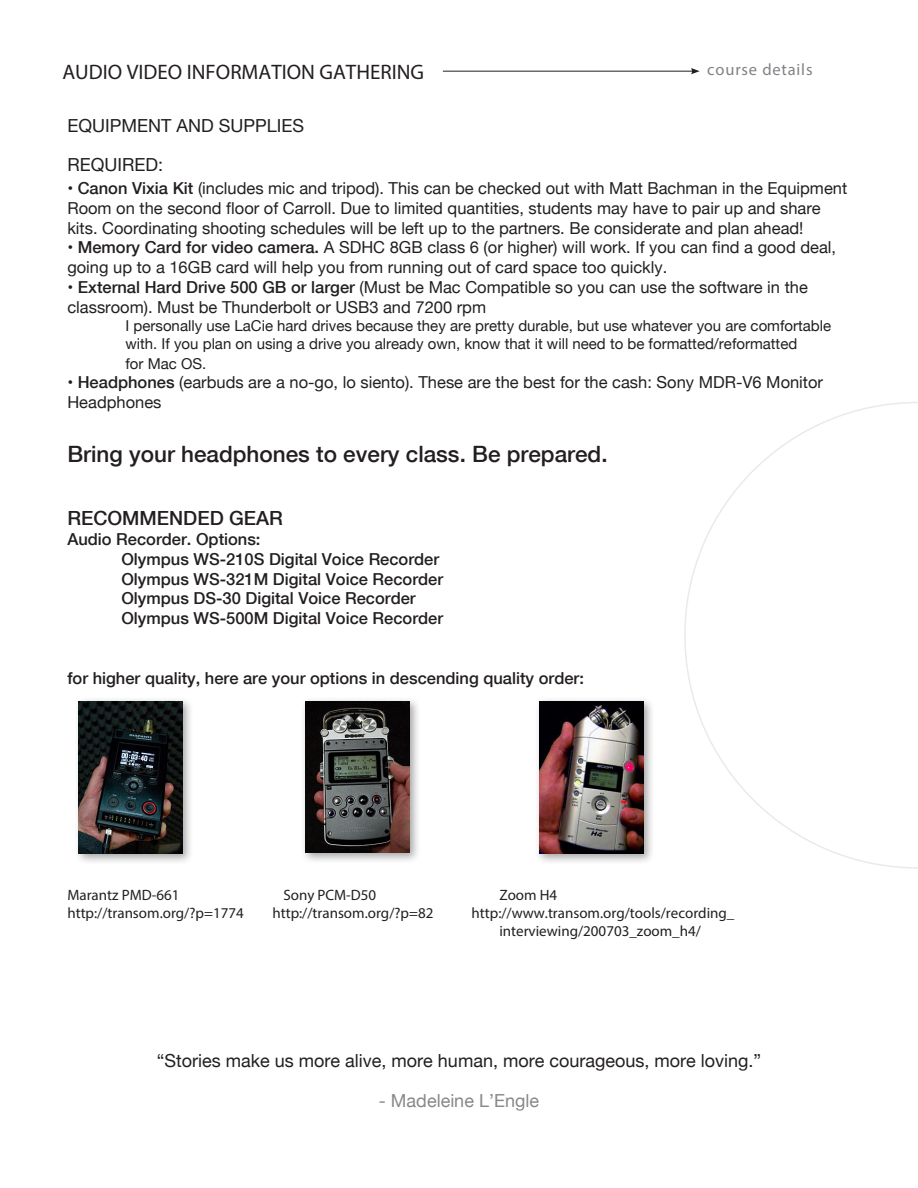
<style>
.page{position:relative;width:918px;height:1188px;background:#fff}
.page>*{position:absolute;margin:0;border:0;box-sizing:border-box;transform-origin:0 0}
.t1{font:500 22.5px "Helvetica Neue";color:#231f20}
.t2{font:21px "Myriad Pro";color:#231f20}
.t3{font:500 19.5px "Helvetica Neue";color:#231f20}
.t4{font:18px "Helvetica Neue";color:#231f20}
.t5{font:18px "Helvetica Neue";color:#86888b}
.t6{font:16.5px/19.8px "Helvetica Neue";color:#231f20}
.t7{font:500 16.5px "Helvetica Neue";color:#231f20}
.t8{font:16.5px "Myriad Pro";letter-spacing:.05em;color:#808285}
.t9{font:15px/18px "Helvetica Neue";color:#231f20}
.t10{font:15px/18px "Myriad Pro";color:#231f20;text-align:center}
.s1{font-weight:500}
</style>
<div class="page">
<hr style="left:443px;top:71px;width:250px;height:1px;background:#231f20">
<svg style="left:691px;top:68px;width:9px;height:6px"></svg>
<div style="left:74px;top:696px;width:120px;height:169px;background:#231f20;opacity:.4"></div>
<img style="left:79px;top:701px;width:103px;height:153px">
<div style="left:301px;top:696px;width:120px;height:168px;background:#231f20;opacity:.4"></div>
<img style="left:306px;top:701px;width:104px;height:152px">
<div style="left:535px;top:696px;width:120px;height:169px;background:#231f20;opacity:.4"></div>
<img style="left:540px;top:701px;width:104px;height:153px">
<svg style="left:684px;top:402px;width:234px;height:467px"></svg>
<p class="t2" style="left:62px;top:59px;width:363px">AUDIO VIDEO INFORMATION GATHERING</p>
<p class="t8" style="left:707px;top:59px;width:107px">course details</p>
<p class="t4" style="left:67px;top:112px;width:238px">EQUIPMENT AND SUPPLIES</p>
<p class="t4" style="left:67px;top:152px;width:97px">REQUIRED:</p>
<p class="t6" style="left:67px;top:179px;width:781px">• <span class="s1">Canon Vixia Kit</span> (includes mic and tripod). This can be checked out with Matt Bachman in the Equipment<br>Room on the second floor of Carroll. Due to limited quantities, students may have to pair up and share kits. Coordinating shooting schedules will be left up to the partners. Be considerate and plan ahead!</p>
<p class="t6" style="left:67px;top:239px;width:770px">• <span class="s1">Memory Card for video camera.</span> A SDHC 8GB class 6 (or higher) will work. If you can find a good deal, going up to a 16GB card will help you from running out of card space too quickly.</p>
<p class="t6" style="left:67px;top:278px;width:742px">• <span class="s1">External Hard Drive 500 GB or larger</span> (Must be Mac Compatible so you can use the software in the</p>
<p class="t6" style="left:67px;top:298px;width:420px">classroom). Must be Thunderbolt or USB3 and 7200 rpm</p>
<p class="t9" style="left:126px;top:317px;width:707px">I personally use LaCie hard drives because they are pretty durable, but use whatever you are comfortable with. If you plan on using a drive you already own, know that it will need to be formatted/reformatted</p>
<p class="t9" style="left:126px;top:355px;width:82px">for Mac OS.</p>
<p class="t6" style="left:67px;top:374px;width:757px">• <span class="s1">Headphones</span> (earbuds are a no-go, lo siento). These are the best for the cash: Sony MDR-V6 Monitor<br>Headphones</p>
<p class="t1" style="left:67px;top:436px;width:542px">Bring your headphones to every class. Be prepared.</p>
<p class="t3" style="left:67px;top:503px;width:217px">RECOMMENDED GEAR</p>
<p class="t7" style="left:67px;top:526px;width:195px">Audio Recorder. Options:</p>
<p class="t7" style="left:121px;top:546px;width:319px">Olympus WS-210S Digital Voice Recorder</p>
<p class="t7" style="left:121px;top:566px;width:323px">Olympus WS-321M Digital Voice Recorder</p>
<p class="t7" style="left:121px;top:585px;width:296px">Olympus DS-30 Digital Voice Recorder</p>
<p class="t7" style="left:121px;top:605px;width:323px">Olympus WS-500M Digital Voice Recorder</p>
<p class="t7" style="left:67px;top:665px;width:518px">for higher quality, here are your options in descending quality order:</p>
<p class="t10" style="left:67px;top:885px;width:114px">Marantz PMD-661</p>
<p class="t10" style="left:283px;top:885px;width:94px">Sony PCM-D50</p>
<p class="t10" style="left:499px;top:885px;width:59px">Zoom H4</p>
<p class="t10" style="left:67px;top:903px;width:178px">http://transom.org/?p=1774</p>
<p class="t10" style="left:272px;top:903px;width:163px">http://transom.org/?p=82</p>
<p class="t10" style="left:472px;top:903px;width:264px">http://www.transom.org/tools/recording_ interviewing/200703_zoom_h4/</p>
<p class="t4" style="left:157px;top:1048px;width:606px">“Stories make us more alive, more human, more courageous, more loving.”</p>
<p class="t5" style="left:379px;top:1088px;width:162px">- Madeleine L’Engle</p>
</div>
